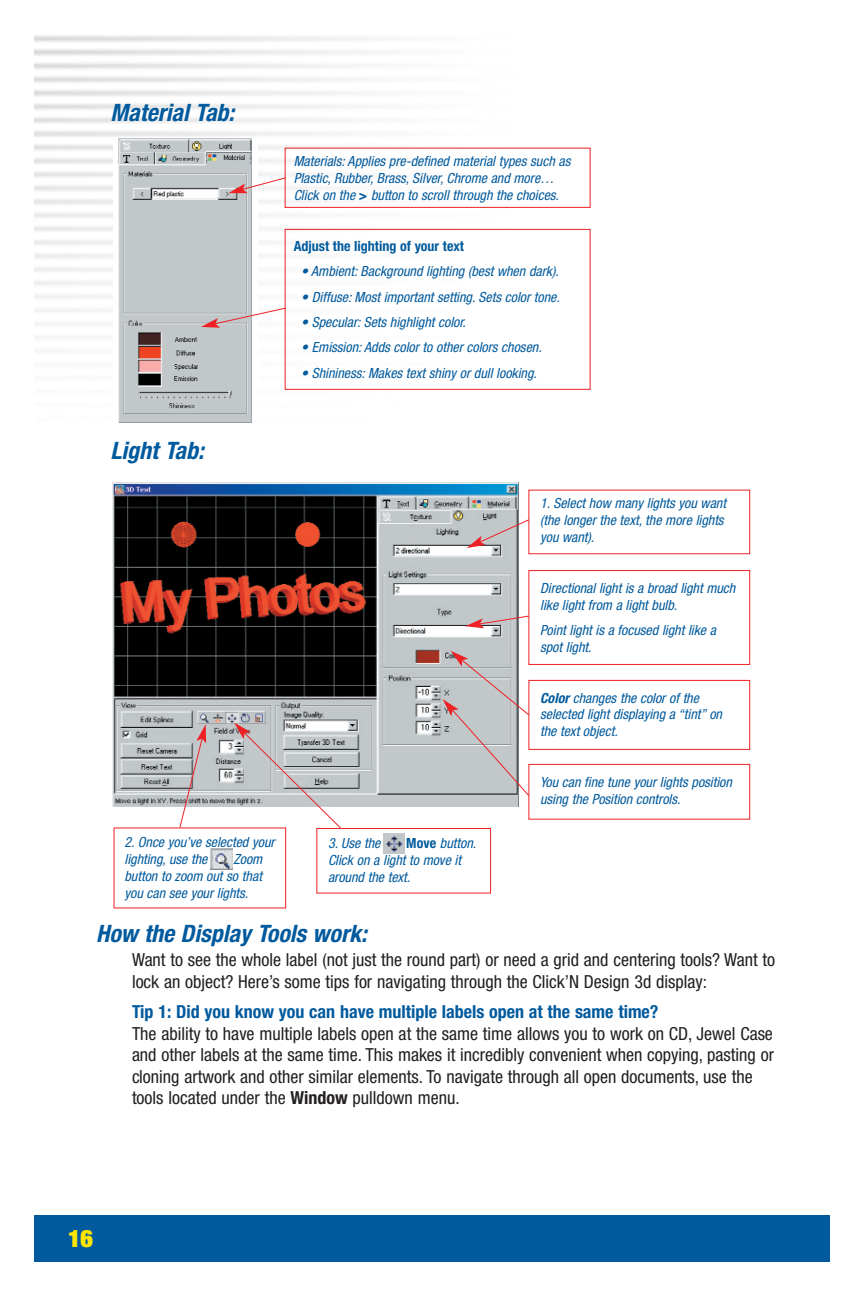
<style>
.page{position:relative;width:864px;height:1296px;background:#fff}
.page>*{position:absolute;margin:0;border:0;box-sizing:border-box;transform-origin:0 0}
.t1{font:italic 700 condensed 24px "Helvetica Neue";color:#015a9d}
.t2{font:900 expanded 24px "Helvetica Neue";color:#ffe601}
.t3{font:condensed 18px/21.6px "Helvetica Neue";color:#231f20}
.t4{font:700 condensed 18px "Helvetica Neue";color:#015a9d}
.t5{font:italic condensed 14px/16.8px "Helvetica Neue";color:#015a9d}
.t6{font:700 condensed 14px "Helvetica Neue";color:#015a9d}
.s1{font-weight:700;font-style:normal}
.s2{font-weight:700}
</style>
<div class="page">
<div style="left:34px;top:1215px;width:796px;height:47px;background:#015a9d"></div>
<img style="left:119px;top:139px;width:133px;height:284px">
<svg style="left:284px;top:147px;width:307px;height:243px"></svg>
<svg style="left:228px;top:177px;width:59px;height:16px"></svg>
<svg style="left:201px;top:307px;width:86px;height:21px"></svg>
<img style="left:112px;top:483px;width:407px;height:323px">
<svg style="left:113px;top:489px;width:638px;height:420px"></svg>
<svg style="left:467px;top:518px;width:63px;height:30px"></svg>
<svg style="left:465px;top:615px;width:65px;height:13px"></svg>
<svg style="left:443px;top:651px;width:87px;height:146px;background:#c4c3c5"></svg>
<svg style="left:179px;top:724px;width:27px;height:104px"></svg>
<svg style="left:234px;top:723px;width:108px;height:106px"></svg>
<img style="left:383px;top:832px;width:22px;height:22px">
<img style="left:211px;top:848px;width:21px;height:21px">
<h1 class="t1" style="left:110px;top:104px;width:125px">Material Tab:</h1>
<p class="t5" style="left:294px;top:154px;width:278px">Materials: Applies pre-defined material types such as<br>Plastic, Rubber, Brass, Silver, Chrome and more…<br>Click on the <span class="s1">&gt;</span> button to scroll through the choices.</p>
<p class="t6" style="left:294px;top:241px;width:172px">Adjust the lighting of your text</p>
<p class="t5" style="left:301px;top:264px;width:259px">• Ambient: Background lighting (best when dark).</p>
<p class="t5" style="left:301px;top:289px;width:260px">• Diffuse: Most important setting. Sets color tone.</p>
<p class="t5" style="left:301px;top:315px;width:166px">• Specular: Sets highlight color.</p>
<p class="t5" style="left:301px;top:340px;width:242px">• Emission: Adds color to other colors chosen.</p>
<p class="t5" style="left:301px;top:366px;width:237px">• Shininess: Makes text shiny or dull looking.</p>
<h1 class="t1" style="left:110px;top:442px;width:95px">Light Tab:</h1>
<p class="t5" style="left:124px;top:835px;width:152px">2. Once you’ve selected your lighting, use the</p>
<p class="t5" style="left:124px;top:852px;width:139px;text-align:justify;text-indent:109px">Zoom button to zoom out so that you can see your lights.</p>
<p class="t5" style="left:328px;top:836px;width:150px;text-indent:78px"><span class="s1">Move</span> button.<br>Click on a light to move it around the text.</p>
<p class="t5" style="left:328px;top:836px;width:54px">3. Use the</p>
<p class="t5" style="left:540px;top:496px;width:187px">1. Select how many lights you want (the longer the text, the more lights you want).</p>
<p class="t5" style="left:540px;top:581px;width:197px">Directional light is a broad light much like light from a light bulb.</p>
<p class="t5" style="left:540px;top:623px;width:177px">Point light is a focused light like a spot light.</p>
<p class="t5" style="left:540px;top:690px;width:183px"><span class="s2">Color</span> changes the color of the selected light displaying a “tint” on the text object.</p>
<p class="t5" style="left:540px;top:775px;width:193px">You can fine tune your lights position using the Position controls.</p>
<h1 class="t1" style="left:96px;top:925px;width:272px">How the Display Tools work:</h1>
<p class="t3" style="left:132px;top:951px;width:645px">Want to see the whole label (not just the round part) or need a grid and centering tools? Want to lock an object? Here’s some tips for navigating through the Click’N Design 3d display:</p>
<p class="t4" style="left:132px;top:1005px;width:528px">Tip 1: Did you know you can have multiple labels open at the same time?</p>
<p class="t3" style="left:132px;top:1024px;width:644px">The ability to have multiple labels open at the same time allows you to work on CD, Jewel Case and other labels at the same time. This makes it incredibly convenient when copying, pasting or cloning artwork and other similar elements. To navigate through all open documents, use the tools located under the <span class="s2">Window</span> pulldown menu.</p>
<h1 class="t2" style="left:68px;top:1230px;width:26px">16</h1>
</div>
